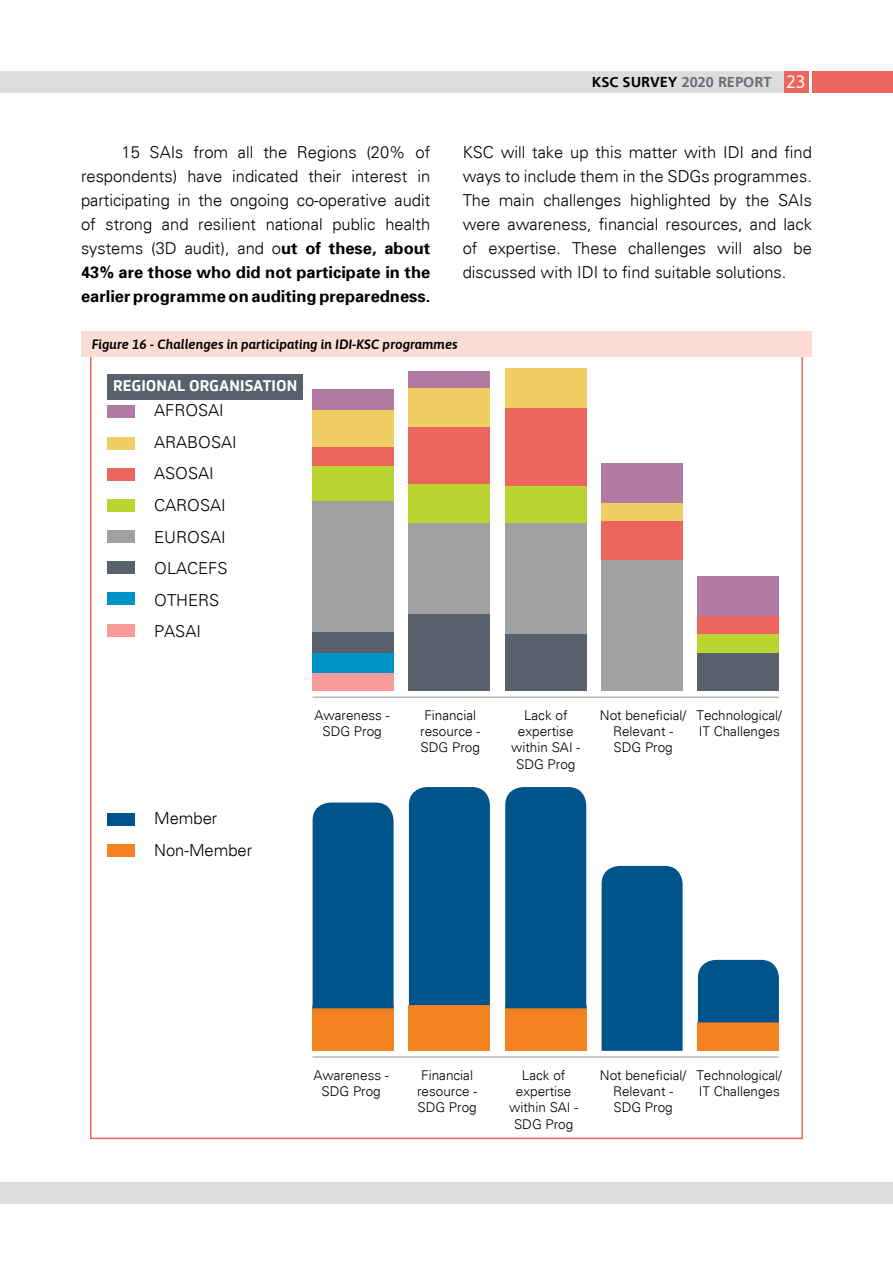
<style>
.page{position:relative;width:893px;height:1263px;background:#fff}
.page>*{position:absolute;margin:0;border:0;box-sizing:border-box;transform-origin:0 0}
.t1{font:300 16.5px/24px "Univers";color:#000;text-align:justify}
.t2{font:700 16.5px/24px "Univers 65";color:#000}
.t3{font:700 15px "Frugal Sans";color:#6d6e71}
.t4{font:700 15px "Soleto";color:#fff}
.t5{font:300 13.5px/16.2px "Univers";color:#000;text-align:center}
.t6{font:italic 600 13.5px "Asap";color:#000}
.s1{font-family:"Univers 65";font-weight:700}
.s2{color:#000}
.s3{font-family:"Asap";font-weight:400;font-size:18px;color:#fff}
</style>
<div class="page">
<div style="left:0;top:1182px;width:893px;height:22px;background:#dcddde"></div>
<div style="left:769px;top:72px;width:40px;height:21px;background:#ec665d"></div>
<div style="left:812px;top:72px;width:81px;height:21px;background:#ec665d"></div>
<div style="left:0;top:72px;width:783px;height:21px;background:#dcddde"></div>
<div style="left:107px;top:374px;width:195px;height:26px;background:#58606c"></div>
<div style="left:107px;top:405px;width:27px;height:13px;background:#b07aa1"></div>
<div style="left:107px;top:437px;width:27px;height:13px;background:#f1ce63"></div>
<div style="left:107px;top:468px;width:27px;height:13px;background:#ec665d"></div>
<div style="left:107px;top:499px;width:27px;height:13px;background:#bad532"></div>
<div style="left:107px;top:530px;width:27px;height:13px;background:#a2a1a1"></div>
<div style="left:107px;top:561px;width:27px;height:13px;background:#58606c"></div>
<div style="left:107px;top:592px;width:27px;height:13px;background:#0093c8"></div>
<div style="left:107px;top:624px;width:27px;height:13px;background:#f69b9a"></div>
<div style="left:107px;top:813px;width:27px;height:13px;background:#00548b"></div>
<div style="left:107px;top:844px;width:27px;height:13px;background:#f58220"></div>
<hr style="left:313px;top:1056px;width:466px;height:1px;background:#a2a1a1">
<div style="left:313px;top:1005px;width:81px;height:46px;background:#f58220"></div>
<div style="left:313px;top:802px;width:81px;height:206px;background:#00548b"></div>
<div style="left:409px;top:1005px;width:81px;height:46px;background:#f58220"></div>
<div style="left:409px;top:787px;width:81px;height:218px;background:#00548b"></div>
<div style="left:505px;top:1005px;width:81px;height:46px;background:#f58220"></div>
<div style="left:505px;top:787px;width:81px;height:221px;background:#00548b"></div>
<div style="left:602px;top:866px;width:81px;height:185px;background:#00548b"></div>
<div style="left:698px;top:1022px;width:81px;height:29px;background:#f58220"></div>
<div style="left:698px;top:960px;width:81px;height:62px;background:#00548b"></div>
<hr style="left:313px;top:697px;width:466px;height:1px;background:#a2a1a1">
<div style="left:409px;top:371px;width:81px;height:18px;background:#b07aa1"></div>
<div style="left:313px;top:670px;width:81px;height:21px;background:#f69b9a"></div>
<div style="left:313px;top:652px;width:81px;height:21px;background:#0093c8"></div>
<div style="left:313px;top:632px;width:81px;height:21px;background:#58606c"></div>
<div style="left:313px;top:500px;width:81px;height:132px;background:#a2a1a1"></div>
<div style="left:313px;top:466px;width:81px;height:34px;background:#bad532"></div>
<div style="left:313px;top:446px;width:81px;height:20px;background:#ec665d"></div>
<div style="left:313px;top:408px;width:81px;height:38px;background:#f1ce63"></div>
<div style="left:313px;top:389px;width:81px;height:20px;background:#b07aa1"></div>
<div style="left:409px;top:614px;width:81px;height:77px;background:#58606c"></div>
<div style="left:409px;top:522px;width:81px;height:92px;background:#a2a1a1"></div>
<div style="left:409px;top:483px;width:81px;height:39px;background:#bad532"></div>
<div style="left:409px;top:427px;width:81px;height:56px;background:#ec665d"></div>
<div style="left:409px;top:389px;width:81px;height:38px;background:#f1ce63"></div>
<div style="left:505px;top:634px;width:81px;height:57px;background:#58606c"></div>
<div style="left:505px;top:522px;width:81px;height:112px;background:#a2a1a1"></div>
<div style="left:505px;top:486px;width:81px;height:36px;background:#bad532"></div>
<div style="left:505px;top:408px;width:81px;height:78px;background:#ec665d"></div>
<div style="left:505px;top:368px;width:81px;height:40px;background:#f1ce63"></div>
<div style="left:602px;top:559px;width:81px;height:132px;background:#a2a1a1"></div>
<div style="left:602px;top:521px;width:81px;height:38px;background:#ec665d"></div>
<div style="left:602px;top:503px;width:81px;height:18px;background:#f1ce63"></div>
<div style="left:602px;top:464px;width:81px;height:39px;background:#b07aa1"></div>
<div style="left:698px;top:653px;width:81px;height:38px;background:#58606c"></div>
<div style="left:698px;top:633px;width:81px;height:20px;background:#bad532"></div>
<div style="left:698px;top:615px;width:81px;height:19px;background:#ec665d"></div>
<div style="left:698px;top:577px;width:81px;height:39px;background:#b07aa1"></div>
<div style="left:81px;top:331px;width:731px;height:26px;background:#fbddd3"></div>
<p class="t1" style="left:81px;top:140px;width:351px;text-indent:41px">15 SAIs from all the Regions (20% of respondents) have indicated their interest in participating in the ongoing co-operative audit of strong and resilient national public health systems (3D audit), and o<span class="s1">ut of these, about</span></p>
<p class="t2" style="left:81px;top:259px;width:351px">43% are those who did not participate in the earlier programme on auditing preparedness.</p>
<p class="t3" style="left:592px;top:74px;width:215px"><span class="s2">KSC SURVEY</span> 2020 REPORT <span class="s3">23</span></p>
<p class="t1" style="left:463px;top:140px;width:351px">KSC will take up this matter with IDI and find ways to include them in the SDGs programmes.<br>The main challenges highlighted by the SAIs were awareness, financial resources, and lack of expertise. These challenges will also be discussed with IDI to find suitable solutions.</p>
<p class="t6" style="left:92px;top:334px;width:368px">Figure 16 - Challenges in participating in IDI-KSC programmes</p>
<p class="t4" style="left:113px;top:376px;width:186px">REGIONAL ORGANISATION</p>
<p class="t1" style="left:154px;top:395px;width:84px;line-height:31.5px;text-align:left">AFROSAI<br>ARABOSAI<br>ASOSAI<br>CAROSAI<br>EUROSAI<br>OLACEFS<br>OTHERS<br>PASAI</p>
<p class="t1" style="left:154px;top:802px;width:100px;line-height:31.5px">Member<br>Non-Member</p>
<p class="t5" style="left:315px;top:707px;width:77px">Awareness -<br>SDG Prog</p>
<p class="t5" style="left:420px;top:707px;width:62px">Financial resource -<br>SDG Prog</p>
<p class="t5" style="left:511px;top:707px;width:71px">Lack of expertise within SAI -<br>SDG Prog</p>
<p class="t5" style="left:600px;top:707px;width:88px">Not beneficial/<br>Relevant -<br>SDG Prog</p>
<p class="t5" style="left:696px;top:707px;width:87px;text-align:left">Technological/<br>IT Challenges</p>
<p class="t5" style="left:314px;top:1067px;width:77px">Awareness -<br>SDG Prog</p>
<p class="t5" style="left:417px;top:1067px;width:62px">Financial resource -<br>SDG Prog</p>
<p class="t5" style="left:509px;top:1067px;width:71px">Lack of expertise within SAI -<br>SDG Prog</p>
<p class="t5" style="left:600px;top:1067px;width:88px">Not beneficial/<br>Relevant -<br>SDG Prog</p>
<p class="t5" style="left:696px;top:1067px;width:87px;text-align:left">Technological/<br>IT Challenges</p>
</div>
